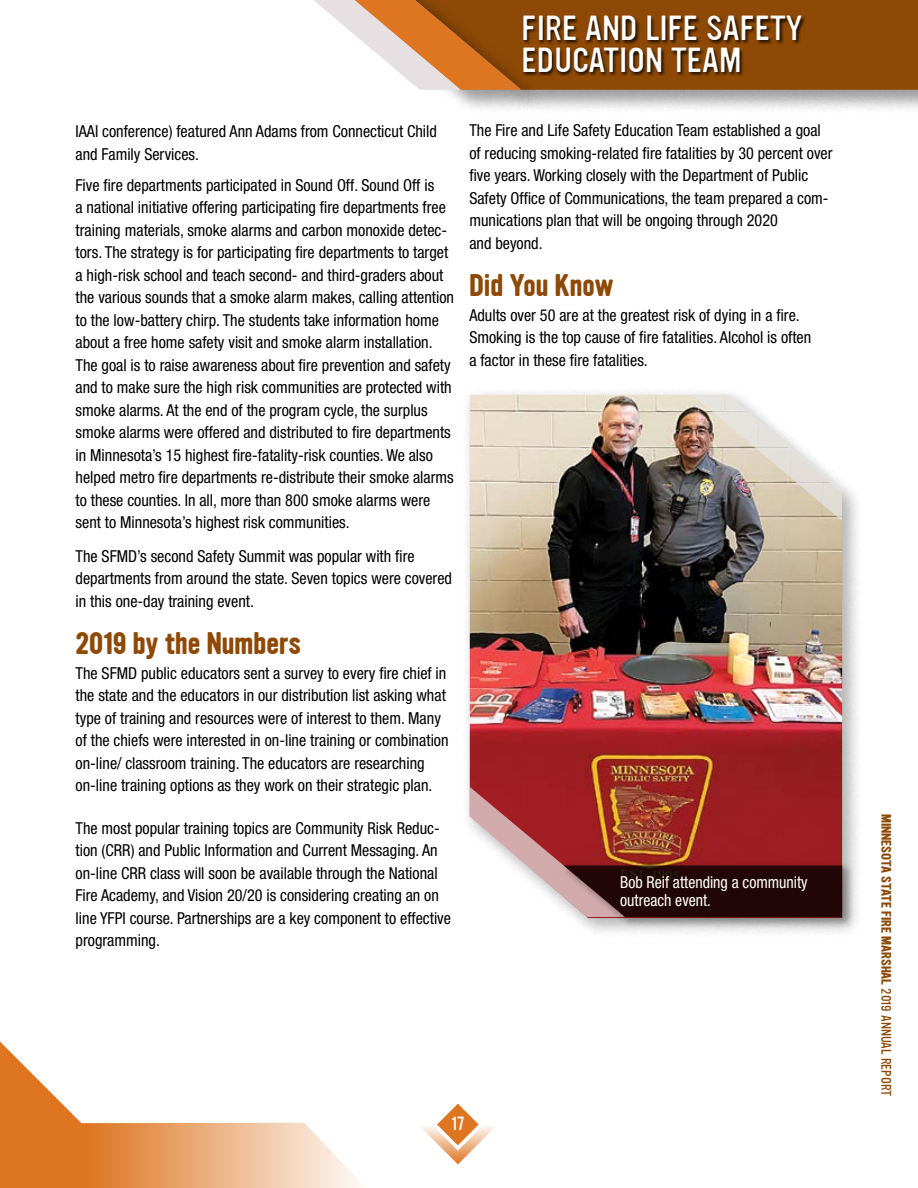
<style>
.page{position:relative;width:918px;height:1188px;background:#fff}
.page>*{position:absolute;margin:0;border:0;box-sizing:border-box;transform-origin:0 0}
.t1{font:300 30px/31.5px "Ultramagnetic";color:#fff;scale:1.04 1}
.Subtitle{font:700 27px "Ultramagnetic";color:#8e4906;scale:.95 1}
.Copy{font:condensed 16.5px/22.5px "Helvetica Neue";color:#000}
.t2{font:condensed 16.5px/18px "Helvetica Neue";color:#fff;scale:.96 1}
.t3{font:300 16.5px "Ultramagnetic";color:#fff}
.t4{font:700 12px "Ultramagnetic";color:#8e4906}
.s1{font-weight:300}
</style>
<div class="page">
<div style="left:394px;top:0;width:524px;height:115px;background:#000;opacity:.4"></div>
<div style="left:546px;top:0;width:372px;height:90px;background:#8e4906"></div>
<div style="left:333px;top:0;width:213px;height:115px;background:#000;opacity:.4"></div>
<svg style="left:314px;top:0;width:207px;height:90px"></svg>
<svg style="left:421px;top:1104px;width:74px;height:60px"></svg>
<svg style="left:0;top:1041px;width:360px;height:147px"></svg>
<div style="left:523px;top:16px;width:283px;height:60px;background:#000;opacity:.8"></div>
<div style="left:460px;top:386px;width:403px;height:554px;background:#000;opacity:.3"></div>
<img style="left:470px;top:395px;width:372px;height:523px">
<img style="left:692px;top:395px;width:150px;height:126px">
<div style="left:560px;top:862px;width:294px;height:67px;background:#000;opacity:.28"></div>
<svg style="left:470px;top:787px;width:372px;height:130px"></svg>
<p class="t1" style="left:522px;top:13px;width:271px">FIRE AND LIFE SAFETY<br>EDUCATION TEAM</p>
<h1 class="Copy" style="left:76px;top:120px;width:363px">IAAI conference) featured Ann Adams from Connecticut Child and Family Services.</h1>
<h1 class="Copy" style="left:76px;top:174px;width:380px">Five fire departments participated in Sound Off. Sound Off is<br>a national initiative offering participating fire departments free training materials, smoke alarms and carbon monoxide detec&shy;tors. The strategy is for participating fire departments to target a high-risk school and teach second- and third-graders about the various sounds that a smoke alarm makes, calling attention to the low-battery chirp. The students take information home about a free home safety visit and smoke alarm installation.<br>The goal is to raise awareness about fire prevention and safety and to make sure the high risk communities are protected with smoke alarms. At the end of the program cycle, the surplus smoke alarms were offered and distributed to fire departments in Minnesota’s 15 highest fire-fatality-risk counties. We also helped metro fire departments re-distribute their smoke alarms to these counties. In all, more than 800 smoke alarms were sent to Minnesota’s highest risk communities.</h1>
<h1 class="Copy" style="left:76px;top:544px;width:378px">The SFMD’s second Safety Summit was popular with fire departments from around the state. Seven topics were covered in this one-day training event.</h1>
<p class="Subtitle" style="left:76px;top:624px;width:239px">2019 by the Numbers</p>
<h1 class="Copy" style="left:76px;top:661px;width:375px">The SFMD public educators sent a survey to every fire chief in the state and the educators in our distribution list asking what type of training and resources were of interest to them. Many of the chiefs were interested in on-line training or combination on-line/ classroom training. The educators are researching on-line training options as they work on their strategic plan.</h1>
<h1 class="Copy" style="left:76px;top:817px;width:377px">The most popular training topics are Community Risk Reduc&shy;tion (CRR) and Public Information and Current Messaging. An on-line CRR class will soon be available through the National Fire Academy, and Vision 20/20 is considering creating an on line YFPI course. Partnerships are a key component to effective programming.</h1>
<h1 class="Copy" style="left:469px;top:119px;width:365px">The Fire and Life Safety Education Team established a goal of reducing smoking-related fire fatalities by 30 percent over five years. Working closely with the Department of Public Safety Office of Communications, the team prepared a com&shy;munications plan that will be ongoing through 2020<br>and beyond.</h1>
<p class="Subtitle" style="left:469px;top:266px;width:153px">Did You Know</p>
<h1 class="Copy" style="left:469px;top:303px;width:343px">Adults over 50 are at the greatest risk of dying in a fire.<br>Smoking is the top cause of fire fatalities. Alcohol is often a factor in these fire fatalities.</h1>
<p class="t2" style="left:620px;top:873px;width:197px">Bob Reif attending a community outreach event.</p>
<p class="t3" style="left:452px;top:1112px;width:14px">17</p>
<p class="t4" style="left:895px;top:814px;width:284px;rotate:90deg">MINNESOTA STATE FIRE MARSHAL <span class="s1">2019 ANNUAL REPORT</span></p>
</div>
